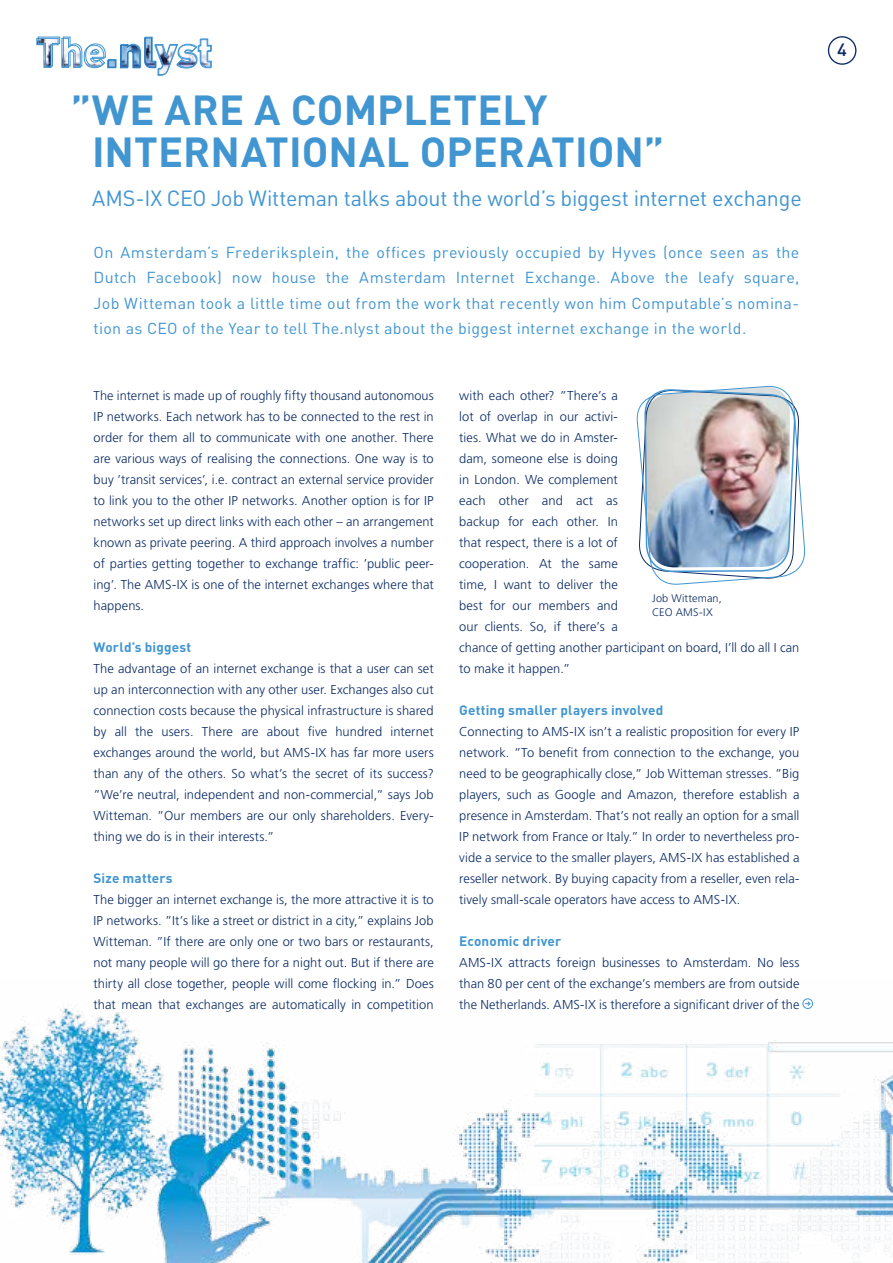
<style>
.page{position:relative;width:893px;height:1263px;background:#fff}
.page>*{position:absolute;margin:0;border:0;box-sizing:border-box;transform-origin:0 0}
.kop_1{font:700 41.55px/41.5px "DIN Pro";letter-spacing:.005em;color:#4195d1}
.kop_1-2{font:21.75px "DIN Pro";letter-spacing:-.015em;color:#4195d1}
.t1{font:500 17.55px "DIN Pro";color:#0c2c65;scale:1.05 1}
.inleiding{font:15.75px/25.5px "DIN Pro";letter-spacing:.02em;color:#4195d1;text-align:justify}
.tussenkopje{font:700 13.5px "DIN Pro";letter-spacing:.01em;color:#4195d1}
.bodytekst{font:300 12.9px/21px "Frutiger LT Std";letter-spacing:.005em;color:#0c2c65;text-align:justify}
.bodytekst-2{font:300 10.95px "Frutiger LT Std";letter-spacing:.01em;color:#0c2c65}
</style>
<div class="page">
<img style="left:0;top:998px;width:893px;height:265px">
<div style="left:828px;top:36px;width:28px;height:29px;border:1px solid #0c2c65;border-radius:50%"></div>
<svg style="left:37px;top:37px;width:175px;height:39px"></svg>
<div style="left:803px;top:998px;width:10px;height:11px;border:1px solid #4195d1;border-radius:50%"></div>
<svg style="left:805px;top:1001px;width:6px;height:6px"></svg>
<img style="left:636px;top:385px;width:170px;height:200px">
<p class="kop_1" style="left:92px;top:88px;width:574px;text-indent:-21px">”WE ARE A COMPLETELY<br>INTERNATIONAL OPERATION”</p>
<p class="kop_1-2" style="left:92px;top:183px;width:711px">AMS-IX CEO Job Witteman talks about the world’s biggest internet exchange</p>
<p class="inleiding" style="left:94px;top:239px;width:707px">On Amsterdam’s Frederiksplein, the offices previously occupied by Hyves (once seen as the Dutch Facebook) now house the Amsterdam Internet Exchange. Above the leafy square, Job Witteman took a little time out from the work that recently won him Computable’s nomina&shy;tion as CEO of the Year to tell The.nlyst about the biggest internet exchange in the world.</p>
<p class="bodytekst" style="left:94px;top:385px;width:342px">The internet is made up of roughly fifty thousand autonomous IP networks. Each network has to be connected to the rest in order for them all to communicate with one another. There are various ways of realising the connections. One way is to buy ’transit services’, i.e. contract an external service provider to link you to the other IP networks. Another option is for IP networks set up direct links with each other – an arrangement known as private peering. A third approach involves a number of parties getting together to exchange traffic: ’public peer&shy;ing’. The AMS-IX is one of the internet exchanges where that happens.</p>
<p class="tussenkopje" style="left:94px;top:637px;width:99px">World’s biggest</p>
<p class="bodytekst" style="left:94px;top:658px;width:342px">The advantage of an internet exchange is that a user can set up an interconnection with any other user. Exchanges also cut connection costs because the physical infrastructure is shared by all the users. There are about five hundred internet exchanges around the world, but AMS-IX has far more users than any of the others. So what’s the secret of its success? ”We’re neutral, independent and non-commercial,” says Job Witteman. ”Our members are our only shareholders. Every&shy;thing we do is in their interests.”</p>
<p class="tussenkopje" style="left:94px;top:868px;width:81px">Size matters</p>
<p class="bodytekst" style="left:94px;top:889px;width:342px">The bigger an internet exchange is, the more attractive it is to IP networks. ”It’s like a street or district in a city,” explains Job Witteman. ”If there are only one or two bars or restaurants, not many people will go there for a night out. But if there are thirty all close together, people will come flocking in.” Does that mean that exchanges are automatically in competition</p>
<p class="bodytekst" style="left:459px;top:385px;width:342px;text-align:left">with each other? ”There’s a<br>lot of overlap in our activi-<br>ties. What we do in Amster-<br>dam, someone else is doing<br>in London. We complement<br>each other and act as<br>backup for each other. In<br>that respect, there is a lot of<br>cooperation. At the same<br>time, I want to deliver the<br>best for our members and<br>our clients. So, if there’s a<br>chance of getting another participant on board, I’ll do all I can to make it happen.”</p>
<p class="tussenkopje" style="left:459px;top:700px;width:206px">Getting smaller players involved</p>
<p class="bodytekst" style="left:459px;top:721px;width:342px">Connecting to AMS-IX isn’t a realistic proposition for every IP network. ”To benefit from connection to the exchange, you need to be geographically close,” Job Witteman stresses. ”Big players, such as Google and Amazon, therefore establish a presence in Amsterdam. That’s not really an option for a small IP network from France or Italy.” In order to nevertheless pro&shy;vide a service to the smaller players, AMS-IX has established a reseller network. By buying capacity from a reseller, even rela&shy;tively small-scale operators have access to AMS-IX.</p>
<p class="tussenkopje" style="left:459px;top:931px;width:103px">Economic driver</p>
<p class="bodytekst" style="left:459px;top:952px;width:342px">AMS-IX attracts foreign businesses to Amsterdam. No less than 80 per cent of the exchange’s members are from outside the Netherlands. AMS-IX is therefore a significant driver of the</p>
<p class="bodytekst-2" style="left:652px;top:592px;width:71px">Job Witteman,</p>
<p class="bodytekst-2" style="left:652px;top:606px;width:62px">CEO AMS-IX</p>
<h3 class="t1" style="left:837px;top:38px;width:11px">4</h3>
</div>
